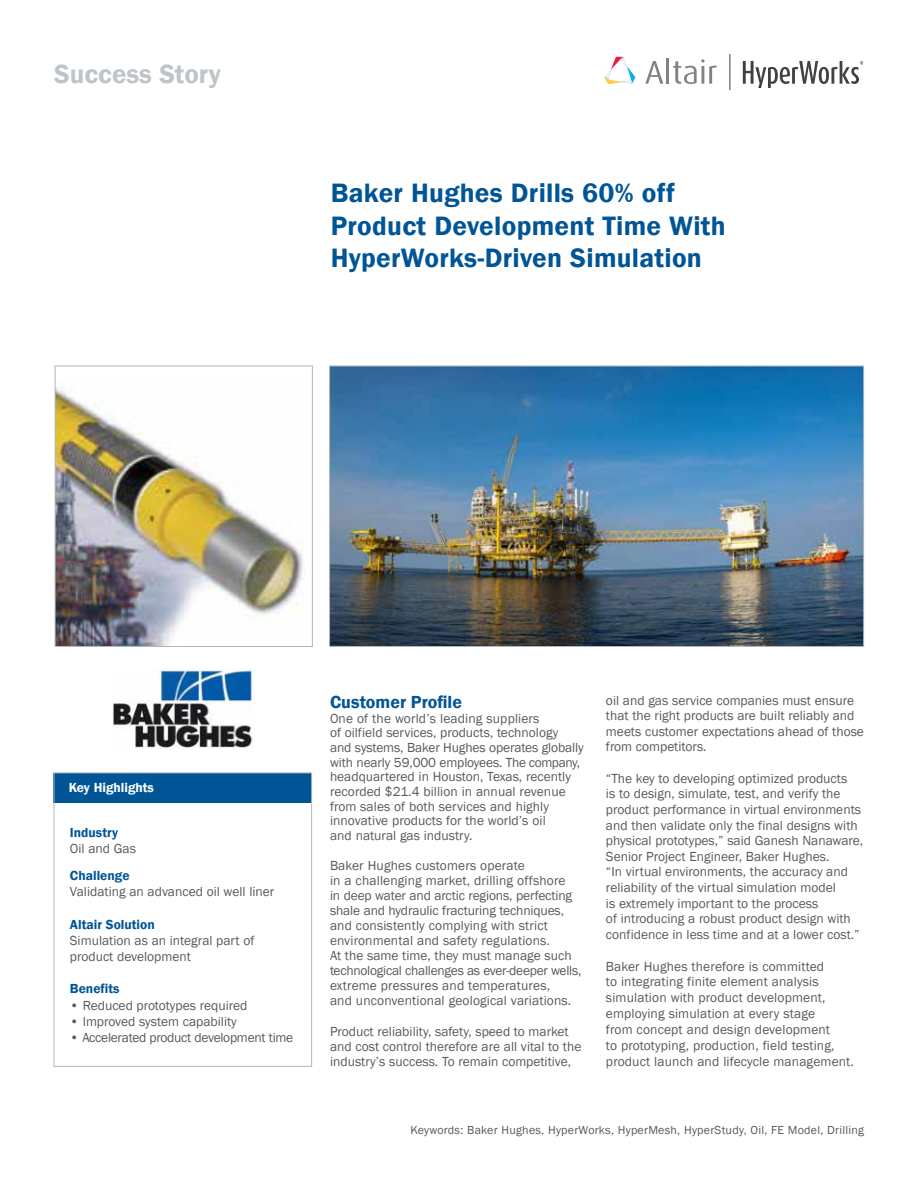
<style>
.page{position:relative;width:918px;height:1188px;background:#fff}
.page>*{position:absolute;margin:0;border:0;box-sizing:border-box;transform-origin:0 0}
.t1{font:600 27.3px/32.8px "Franklin Gothic";letter-spacing:.01em;color:#005596}
.t2{font:600 27px "Franklin Gothic";color:#bec5c9}
.t3{font:600 18px "Franklin Gothic";color:#005596}
.t4{font:13.5px/15.6px "Franklin Gothic";color:#58595b}
.t5{font:600 13.5px "Franklin Gothic";color:#005596}
.t6{font:13.5px "Franklin Gothic";letter-spacing:-.02em;color:#58595b}
.t7{font:600 13.5px "Franklin Gothic";color:#fff}
.t8{font:12px "Franklin Gothic";letter-spacing:.02em;color:#58595b}
</style>
<div class="page">
<div style="left:54px;top:773px;width:258px;height:30px;background:#005596"></div>
<div style="left:54px;top:772px;width:258px;height:295px;border:1px solid #b0b7bc"></div>
<img style="left:57px;top:386px;width:249px;height:259px">
<div style="left:55px;top:366px;width:258px;height:281px;border:1px solid #b0b7bb"></div>
<img style="left:113px;top:670px;width:140px;height:79px">
<svg style="left:645px;top:61px;width:18px;height:23px"></svg>
<hr style="left:667px;top:58px;width:2px;height:26px;background:#808285">
<svg style="left:673px;top:59px;width:44px;height:25px"></svg>
<svg style="left:604px;top:57px;width:32px;height:27px"></svg>
<hr style="left:730px;top:54px;width:1px;height:36px;background:#414042">
<svg style="left:743px;top:61px;width:120px;height:27px"></svg>
<img style="left:331px;top:368px;width:531px;height:277px">
<div style="left:329px;top:366px;width:535px;height:281px;border:1px solid #b0b7bb"></div>
<h2 class="t2" style="left:54px;top:57px;width:168px">Success Story</h2>
<h1 class="t1" style="left:331px;top:177px;width:397px">Baker Hughes Drills 60% off<br>Product Development Time With<br>HyperWorks-Driven Simulation</h1>
<p class="t7" style="left:69px;top:780px;width:87px">Key Highlights</p>
<p class="t5" style="left:70px;top:824px;width:50px">Industry</p>
<p class="t4" style="left:70px;top:841px;width:68px">Oil and Gas</p>
<p class="t5" style="left:70px;top:867px;width:61px">Challenge</p>
<p class="t4" style="left:70px;top:884px;width:206px">Validating an advanced oil well liner</p>
<p class="t5" style="left:70px;top:916px;width:86px">Altair Solution</p>
<p class="t4" style="left:70px;top:933px;width:186px;line-height:16.2px">Simulation as an integral part of product development</p>
<p class="t5" style="left:70px;top:981px;width:51px">Benefits</p>
<p class="t4" style="left:70px;top:998px;width:179px">• Reduced prototypes required</p>
<p class="t4" style="left:70px;top:1014px;width:168px">• Improved system capability</p>
<p class="t6" style="left:70px;top:1029px;width:225px">• Accelerated product development time</p>
<h3 class="t3" style="left:330px;top:691px;width:134px">Customer Profile</h3>
<p class="t4" style="left:330px;top:711px;width:255px;line-height:14.7px">One of the world’s leading suppliers<br>of oilfield services, products, technology<br>and systems, Baker Hughes operates globally with nearly 59,000 employees. The company, headquartered in Houston, Texas, recently recorded $21.4 billion in annual revenue from sales of both services and highly innovative products for the world’s oil<br>and natural gas industry.</p>
<p class="t4" style="left:330px;top:858px;width:253px;line-height:15px">Baker Hughes customers operate<br>in a challenging market, drilling offshore<br>in deep water and arctic regions, perfecting shale and hydraulic fracturing techniques, and consistently complying with strict environmental and safety regulations.<br>At the same time, they must manage such technological challenges as ever-deeper wells, extreme pressures and temperatures,<br>and unconventional geological variations.</p>
<p class="t4" style="left:330px;top:1024px;width:253px;line-height:15.1px">Product reliability, safety, speed to market and cost control therefore are all vital to the industry’s success. To remain competitive,</p>
<p class="t4" style="left:606px;top:693px;width:260px">oil and gas service companies must ensure that the right products are built reliably and meets customer expectations ahead of those from competitors.</p>
<p class="t4" style="left:606px;top:771px;width:259px">“The key to developing optimized products<br>is to design, simulate, test, and verify the product performance in virtual environments and then validate only the final designs with physical prototypes,” said Ganesh Nanaware, Senior Project Engineer, Baker Hughes.<br>“In virtual environments, the accuracy and reliability of the virtual simulation model<br>is extremely important to the process<br>of introducing a robust product design with confidence in less time and at a lower cost.”</p>
<p class="t4" style="left:606px;top:958px;width:249px">Baker Hughes therefore is committed<br>to integrating finite element analysis simulation with product development, employing simulation at every stage<br>from concept and design development<br>to prototyping, production, field testing, product launch and lifecycle management.</p>
<p class="t8" style="left:410px;top:1123px;width:455px">Keywords: Baker Hughes, HyperWorks, HyperMesh, HyperStudy, Oil, FE Model, Drilling</p>
</div>
